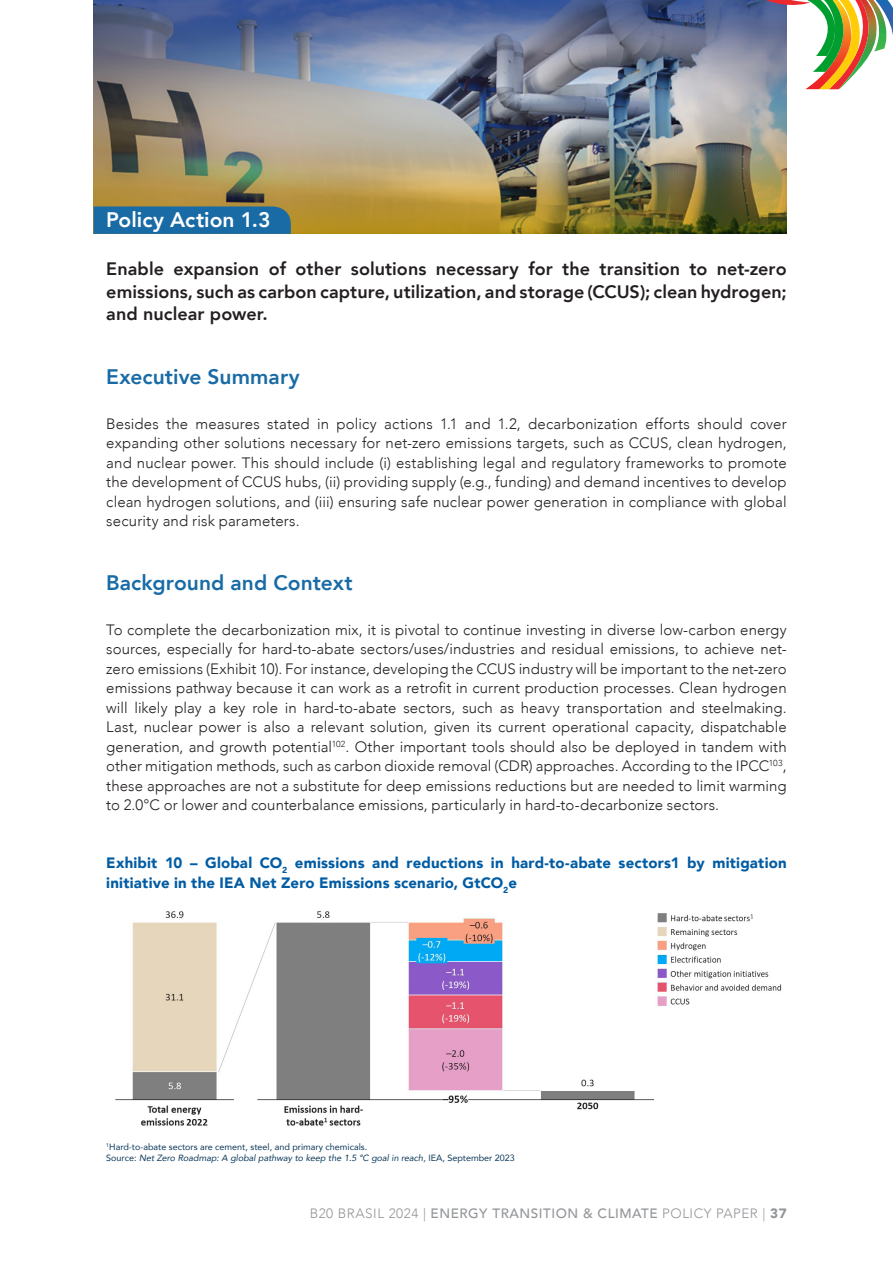
<style>
.page{position:relative;width:893px;height:1263px;background:#fff}
.page>*{position:absolute;margin:0;border:0;box-sizing:border-box;transform-origin:0 0}
.t1{font:800 21px "Avenir";letter-spacing:.005em;color:#196ba6}
.t2{font:800 21px "Avenir";color:#fff}
.t3{font:800 18px/22.5px "Avenir";letter-spacing:.005em;color:#231f20;text-align:justify}
.t4{font:300 15px/19.5px "Avenir";letter-spacing:.01em;color:#231f20;text-align:justify}
.t5{font:900 15px/19.5px "Avenir";letter-spacing:.015em;color:#015ca3}
.t6{font:300 13.5px "Avenir";letter-spacing:.04em;color:#939598}
.t7{font:9px/11.2px "Avenir";color:#0a3759}
.s1{font-style:italic}
.s2{font-weight:500}
.s3{font-weight:900}
</style>
<div class="page">
<img style="left:94px;top:0;width:693px;height:234px">
<svg style="left:94px;top:206px;width:197px;height:28px;background:#1e6ca2"></svg>
<img style="left:115px;top:911px;width:667px;height:215px">
<img style="left:888px;top:0;width:5px;height:35px">
<img style="left:885px;top:0;width:3px;height:46px">
<svg style="left:758px;top:0;width:127px;height:89px"></svg>
<h1 class="t2" style="left:106px;top:204px;width:166px">Policy Action 1.3</h1>
<p class="t3" style="left:106px;top:258px;width:682px">Enable expansion of other solutions necessary for the transition to net-zero emissions, such as carbon capture, utilization, and storage (CCUS); clean hydrogen; and nuclear power.</p>
<h1 class="t1" style="left:106px;top:360px;width:195px">Executive Summary</h1>
<p class="t4" style="left:106px;top:414px;width:682px">Besides the measures stated in policy actions 1.1 and 1.2, decarbonization efforts should cover expanding other solutions necessary for net-zero emissions targets, such as CCUS, clean hydrogen, and nuclear power. This should include (i) establishing legal and regulatory frameworks to promote the development of CCUS hubs, (ii) providing supply (e.g., funding) and demand incentives to develop clean hydrogen solutions, and (iii) ensuring safe nuclear power generation in compliance with global security and risk parameters.</p>
<h1 class="t1" style="left:106px;top:566px;width:248px">Background and Context</h1>
<p class="t4" style="left:106px;top:620px;width:682px">To complete the decarbonization mix, it is pivotal to continue investing in diverse low-carbon energy sources, especially for hard-to-abate sectors/uses/industries and residual emissions, to achieve net&shy;zero emissions (Exhibit 10). For instance, developing the CCUS industry will be important to the net-zero emissions pathway because it can work as a retrofit in current production processes. Clean hydrogen will likely play a key role in hard-to-abate sectors, such as heavy transportation and steelmaking.<br>Last, nuclear power is also a relevant solution, given its current operational capacity, dispatchable generation, and growth potential<sup>102</sup>. Other important tools should also be deployed in tandem with other mitigation methods, such as carbon dioxide removal (CDR) approaches. According to the IPCC<sup>103</sup>, these approaches are not a substitute for deep emissions reductions but are needed to limit warming to 2.0°C or lower and counterbalance emissions, particularly in hard-to-decarbonize sectors.</p>
<p class="t5" style="left:106px;top:853px;width:682px">Exhibit 10 – Global CO<sub>2</sub> emissions and reductions in hard-to-abate sectors1 by mitigation initiative in the IEA Net Zero Emissions scenario, GtCO<sub>2</sub>e</p>
<p class="t7" style="left:106px;top:1140px;width:410px"><sup>1</sup>Hard-to-abate sectors are cement, steel, and primary chemicals.<br>Source: <span class="s1">Net Zero Roadmap: A global pathway to keep the 1.5 °C goal in reach,</span> IEA, September 2023</p>
<p class="t6" style="left:310px;top:1205px;width:478px">B20 BRASIL 2024 | <span class="s2">ENERGY TRANSITION &amp; CLIMATE</span> POLICY PAPER | <span class="s3">37</span></p>
</div>
